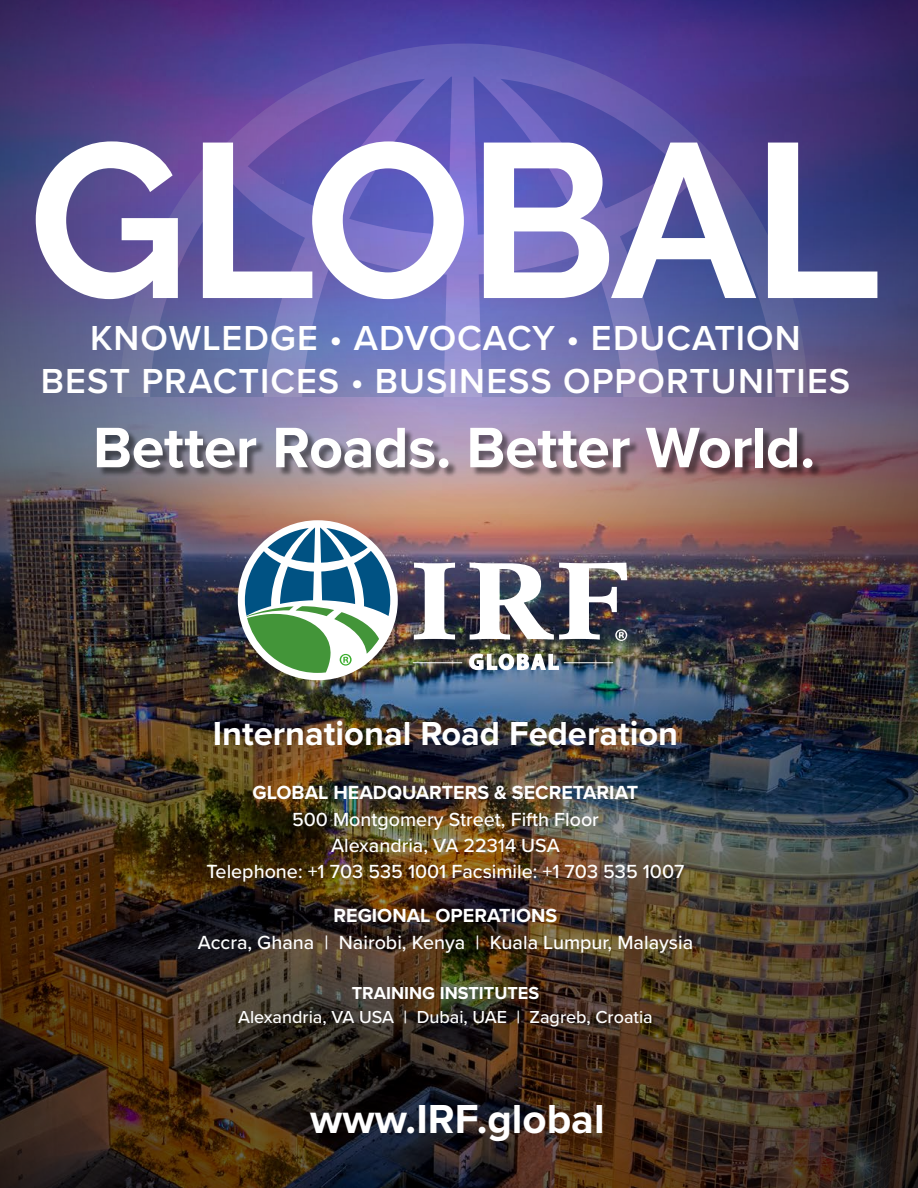
<style>
.page{position:relative;width:918px;height:1188px;background:#fff}
.page>*{position:absolute;margin:0;border:0;box-sizing:border-box;transform-origin:0 0}
.t1{font:700 219px "Raleway";letter-spacing:-.025em;color:#fff}
.t2{font:700 59.1px "Proxima Nova";letter-spacing:-.01em;color:#fff}
.t3{font:700 42px "Proxima Nova";color:#fff}
.t4{font:600 36px/43.2px "Proxima Nova";letter-spacing:.03em;color:#fff;text-align:center}
.t5{font:700 34.5px "Proxima Nova";color:#fff}
.t6{font:500 19.65px/26.2px "Proxima Nova";color:#fff;text-align:center}
.t7{font:700 19.65px "Proxima Nova";color:#fff}
.t8{font:500 18px "Proxima Nova";color:#fff}
.t9{font:700 18px "Proxima Nova";color:#fff}
</style>
<div class="page">
<img style="left:0;top:0;width:918px;height:1188px">
<div style="left:99px;top:430px;width:724px;height:48px;background:#000;opacity:.46"></div>
<svg style="left:414px;top:563px;width:41px;height:77px"></svg>
<div style="left:238px;top:520px;width:160px;height:160px;background:#fff;border-radius:50%"></div>
<svg style="left:245px;top:528px;width:145px;height:145px"></svg>
<img style="left:468px;top:563px;width:159px;height:108px">
<hr style="left:413px;top:662px;width:49px;height:1px;background:#fff">
<hr style="left:564px;top:662px;width:49px;height:1px;background:#fff">
<h1 class="t1" style="left:29px;top:96px;width:852px">GLOBAL</h1>
<h3 class="t4" style="left:41px;top:316px;width:811px">KNOWLEDGE • ADVOCACY • EDUCATION<br>BEST PRACTICES • BUSINESS OPPORTUNITIES</h3>
<h2 class="t2" style="left:93px;top:403px;width:724px">Better Roads. Better World.</h2>
<h3 class="t5" style="left:213px;top:708px;width:467px">International Road Federation</h3>
<p class="t7" style="left:253px;top:778px;width:387px">GLOBAL HEADQUARTERS &amp; SECRETARIAT</p>
<p class="t6" style="left:207px;top:805px;width:479px">500 Montgomery Street, Fifth Floor<br>Alexandria, VA 22314 USA<br>Telephone: +1 703 535 1001 Facsimile: +1 703 535 1007</p>
<p class="t7" style="left:334px;top:901px;width:225px">REGIONAL OPERATIONS</p>
<p class="t6" style="left:198px;top:928px;width:497px">Accra, Ghana | Nairobi, Kenya | Kuala Lumpur, Malaysia</p>
<p class="t9" style="left:352px;top:980px;width:189px">TRAINING INSTITUTES</p>
<p class="t8" style="left:238px;top:1004px;width:416px">Alexandria, VA USA | Dubai, UAE | Zagreb, Croatia</p>
<h3 class="t3" style="left:310px;top:1087px;width:296px">www.IRF.global</h3>
</div>
